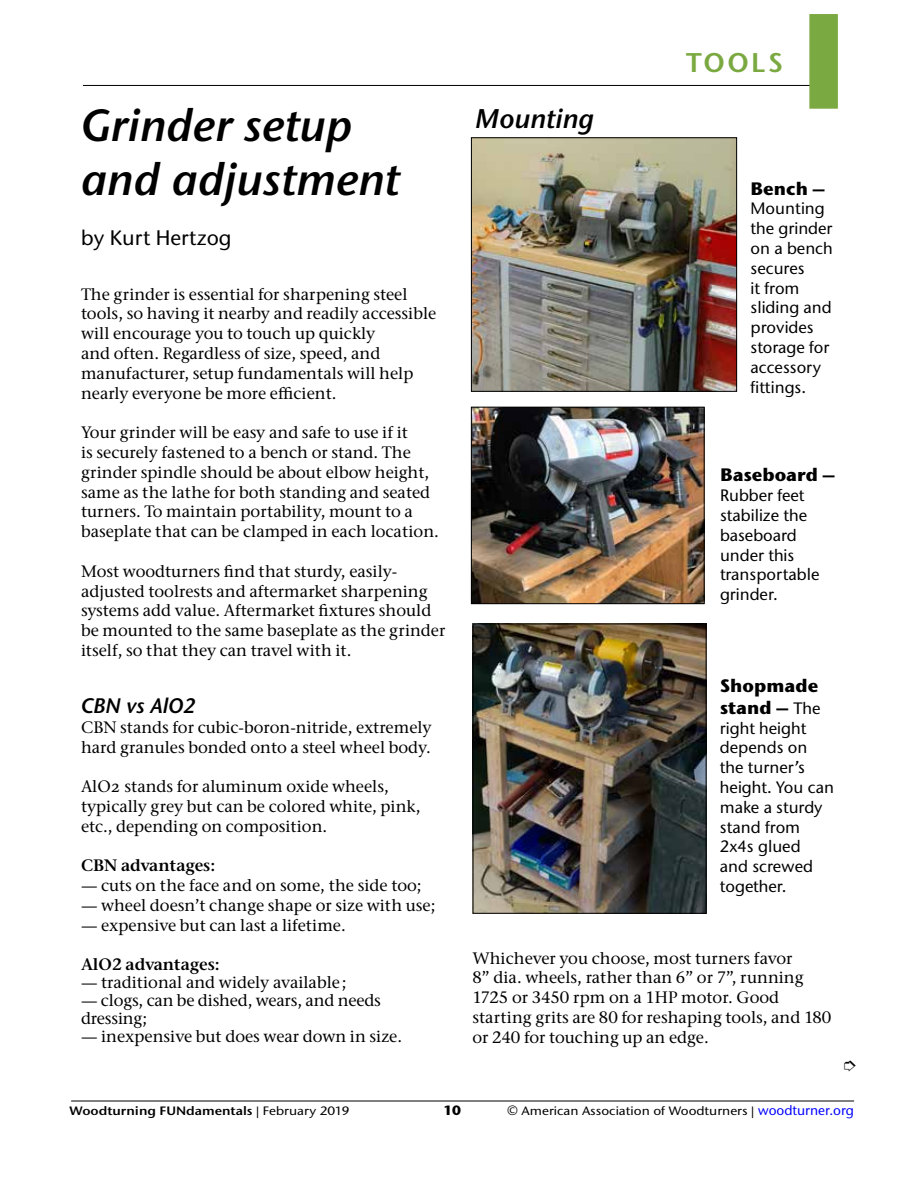
<style>
.page{position:relative;width:918px;height:1188px;background:#fff}
.page>*{position:absolute;margin:0;border:0;box-sizing:border-box;transform-origin:0 0}
.t1{font:italic 600 45px "Stone Sans ITC Pro";color:#000}
.t2{font:italic 600 27px "Stone Sans ITC Pro";color:#000}
.t3{font:600 27px "Stone Sans ITC Pro";letter-spacing:.09em;color:#7ba941}
.t4{font:500 21px "Stone Sans ITC Pro";color:#000}
.t5{font:italic 600 21px "Stone Sans ITC Pro";color:#000}
.t6{font:700 18px/21.6px "Stone Sans ITC Pro";color:#000}
.t7{font:500 16.5px/19.8px "Stone Serif ITC Pro";color:#000}
.t8{font:500 16.5px/19.8px "Stone Sans ITC Pro";color:#000}
.t9{font:600 16.5px "Stone Serif ITC Pro";color:#000}
.t10{font:700 13.5px "Stone Sans ITC Pro";color:#000}
.t11{font:500 12.15px "Stone Sans ITC Pro";color:#000;scale:1.11 1}
.t12{font:600 12.15px "Stone Sans ITC Pro";color:#000;scale:1.11 1}
.s1{font-weight:500;font-size:16.5px}
.s2{font-weight:500}
.s3{font-size:13.5px}
.s4{font-size:13.5px;color:#00f}
</style>
<div class="page">
<hr style="left:83px;top:85px;width:728px;height:1px;background:#000">
<div style="left:809px;top:14px;width:29px;height:95px;background:#7ba941;border:2px solid #7ba941"></div>
<hr style="left:71px;top:1101px;width:783px;height:1px;background:#000">
<img style="left:475px;top:626px;width:229px;height:286px">
<div style="left:473px;top:624px;width:233px;height:290px;border:1px solid #000"></div>
<img style="left:473px;top:409px;width:230px;height:193px">
<div style="left:471px;top:407px;width:234px;height:197px;border:1px solid #000"></div>
<img style="left:473px;top:139px;width:262px;height:251px">
<div style="left:471px;top:137px;width:266px;height:255px;border:1px solid #000"></div>
<h2 class="t3" style="left:686px;top:46px;width:98px">TOOLS</h2>
<h1 class="t1" style="left:81px;top:98px;width:273px">Grinder setup</h1>
<h2 class="t2" style="left:475px;top:102px;width:120px">Mounting</h2>
<h1 class="t1" style="left:81px;top:152px;width:320px">and adjustment</h1>
<p class="t4" style="left:81px;top:225px;width:152px">by Kurt Hertzog</p>
<p class="t6" style="left:751px;top:177px;width:76px">Bench –</p>
<p class="t8" style="left:751px;top:199px;width:84px">Mounting the grinder on a bench secures<br>it from sliding and provides storage for accessory fittings.</p>
<p class="t7" style="left:81px;top:284px;width:357px">The grinder is essential for sharpening steel tools, so having it nearby and readily accessible will encourage you to touch up quickly<br>and often. Regardless of size, speed, and manufacturer, setup fundamentals will help nearly everyone be more efficient.</p>
<p class="t7" style="left:81px;top:423px;width:359px">Your grinder will be easy and safe to use if it<br>is securely fastened to a bench or stand. The grinder spindle should be about elbow height, same as the lathe for both standing and seated turners. To maintain portability, mount to a baseplate that can be clamped in each location.</p>
<p class="t7" style="left:81px;top:561px;width:366px">Most woodturners find that sturdy, easily&shy;adjusted toolrests and aftermarket sharpening systems add value. Aftermarket fixtures should be mounted to the same baseplate as the grinder itself, so that they can travel with it.</p>
<p class="t5" style="left:81px;top:693px;width:116px">CBN vs AlO2</p>
<p class="t7" style="left:81px;top:717px;width:352px">CBN stands for cubic-boron-nitride, extremely hard granules bonded onto a steel wheel body.</p>
<p class="t7" style="left:81px;top:777px;width:341px">AlO2 stands for aluminum oxide wheels, typically grey but can be colored white, pink, etc., depending on composition.</p>
<p class="t9" style="left:81px;top:855px;width:136px">CBN advantages:</p>
<p class="t7" style="left:81px;top:876px;width:342px">— cuts on the face and on some, the side too;</p>
<p class="t7" style="left:81px;top:896px;width:356px">— wheel doesn’t change shape or size with use;</p>
<p class="t7" style="left:81px;top:915px;width:266px">— expensive but can last a lifetime.</p>
<p class="t9" style="left:81px;top:954px;width:140px">AlO2 advantages:</p>
<p class="t7" style="left:81px;top:973px;width:267px">— traditional and widely available ;</p>
<p class="t7" style="left:81px;top:992px;width:301px;line-height:18px">— clogs, can be dished, wears, and needs dressing;</p>
<p class="t7" style="left:81px;top:1027px;width:323px">— inexpensive but does wear down in size.</p>
<p class="t6" style="left:720px;top:464px;width:116px">Baseboard –</p>
<p class="t8" style="left:720px;top:485px;width:101px">Rubber feet stabilize the baseboard under this transportable grinder.</p>
<p class="t6" style="left:720px;top:675px;width:102px">Shopmade stand – <span class="s1">The</span></p>
<p class="t8" style="left:720px;top:718px;width:115px">right height depends on the turner’s height. You can make a sturdy stand from<br>2x4s glued<br>and screwed together.</p>
<p class="t7" style="left:472px;top:948px;width:360px">Whichever you choose, most turners favor<br>8” dia. wheels, rather than 6” or 7”, running 1725 or 3450 rpm on a 1HP motor. Good starting grits are 80 for reshaping tools, and 180 or 240 for touching up an edge.</p>
<p class="t12" style="left:70px;top:1103px;width:254px">Woodturning FUNdamentals <span class="s2">| February 2019</span></p>
<p class="t10" style="left:444px;top:1102px;width:19px">10</p>
<p class="t11" style="left:507px;top:1103px;width:314px"><span class="s3">©</span> American Association of Woodturners | <span class="s4">woodturner.org</span></p>
</div>
